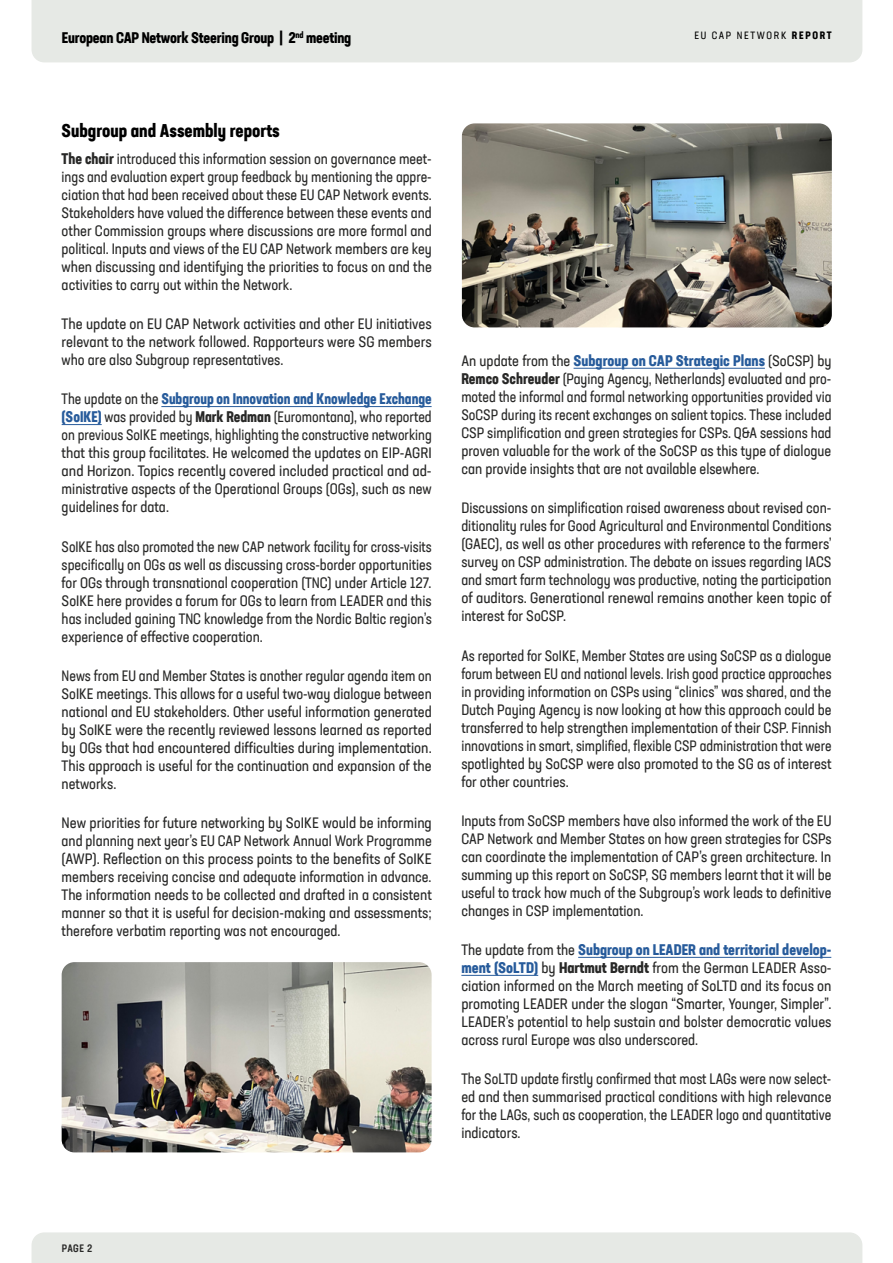
<style>
.page{position:relative;width:893px;height:1263px;background:#fff}
.page>*{position:absolute;margin:0;border:0;box-sizing:border-box;transform-origin:0 0}
.t1{font:700 condensed 18px "Neusa Next Std";color:#000}
.t2{font:condensed 15px/18px "Neusa Next Std";color:#282827;text-align:justify}
.t3{font:condensed 15px/18px "Neusa Next Std";color:#282827;text-align:justify;scale:.96 1}
.t4{font:700 condensed 15px "Neusa Next Std";letter-spacing:-.015em;color:#000}
.t5{font:condensed 10.5px "Neusa Next Std";letter-spacing:.16em;color:#000}
.t6{font:500 condensed 10.5px "Neusa Next Std";color:#282827}
.s1{font-weight:700}
.s2{font-weight:700;color:#275b9b}
</style>
<div class="page">
<div style="left:32px;top:1232px;width:830px;height:31px;background:#e6e9e5"></div>
<hr style="left:161px;top:406px;width:271px;height:1px;background:#275b9b">
<hr style="left:62px;top:424px;width:40px;height:1px;background:#275b9b">
<hr style="left:574px;top:368px;width:191px;height:1px;background:#275b9b">
<hr style="left:578px;top:957px;width:253px;height:1px;background:#275b9b">
<hr style="left:461px;top:975px;width:77px;height:1px;background:#275b9b">
<div style="left:32px;top:0;width:830px;height:62px;background:#e6e9e5"></div>
<img style="left:462px;top:123px;width:370px;height:204px">
<img style="left:62px;top:962px;width:370px;height:190px">
<p class="t4" style="left:62px;top:29px;width:291px">European CAP Network Steering Group | 2<sup>nd</sup> meeting</p>
<p class="t5" style="left:694px;top:29px;width:139px">EU CAP NETWORK <span class="s1">REPORT</span></p>
<p class="t1" style="left:62px;top:119px;width:220px">Subgroup and Assembly reports</p>
<p class="t2" style="left:62px;top:149px;width:372px"><span class="s1">The chair</span> introduced this information session on governance meet&shy;ings and evaluation expert group feedback by mentioning the appre&shy;ciation that had been received about these EU CAP Network events.<br>Stakeholders have valued the difference between these events and other Commission groups where discussions are more formal and political. Inputs and views of the EU CAP Network members are key when discussing and identifying the priorities to focus on and the activities to carry out within the Network.</p>
<p class="t2" style="left:62px;top:315px;width:372px">The update on EU CAP Network activities and other EU initiatives relevant to the network followed. Rapporteurs were SG members who are also Subgroup representatives.</p>
<p class="t3" style="left:62px;top:390px;width:387px">The update on the <span class="s2">Subgroup on Innovation and Knowledge Exchange (SoIKE)</span> was provided by <span class="s1">Mark Redman</span> (Euromontana), who reported on previous SoIKE meetings, highlighting the constructive networking that this group facilitates. He welcomed the updates on EIP-AGRI and Horizon. Topics recently covered included practical and ad&shy;ministrative aspects of the Operational Groups (OGs), such as new guidelines for data.</p>
<p class="t3" style="left:62px;top:537px;width:387px">SoIKE has also promoted the new CAP network facility for cross-visits specifically on OGs as well as discussing cross-border opportunities for OGs through transnational cooperation (TNC) under Article 127.<br>SoIKE here provides a forum for OGs to learn from LEADER and this has included gaining TNC knowledge from the Nordic Baltic region’s experience of effective cooperation.</p>
<p class="t2" style="left:62px;top:666px;width:372px">News from EU and Member States is another regular agenda item on SoIKE meetings. This allows for a useful two-way dialogue between national and EU stakeholders. Other useful information generated by SoIKE were the recently reviewed lessons learned as reported by OGs that had encountered difficulties during implementation.<br>This approach is useful for the continuation and expansion of the networks.</p>
<p class="t2" style="left:62px;top:814px;width:372px">New priorities for future networking by SoIKE would be informing and planning next year’s EU CAP Network Annual Work Programme (AWP). Reflection on this process points to the benefits of SoIKE members receiving concise and adequate information in advance.<br>The information needs to be collected and drafted in a consistent manner so that it is useful for decision-making and assessments; therefore verbatim reporting was not encouraged.</p>
<p class="t2" style="left:461px;top:351px;width:372px">An update from the <span class="s2">Subgroup on CAP Strategic Plans</span> (SoCSP) by <span class="s1">Remco Schreuder</span> (Paying Agency, Netherlands) evaluated and pro&shy;moted the informal and formal networking opportunities provided via SoCSP during its recent exchanges on salient topics. These included CSP simplification and green strategies for CSPs. Q&amp;A sessions had proven valuable for the work of the SoCSP as this type of dialogue can provide insights that are not available elsewhere.</p>
<p class="t2" style="left:461px;top:499px;width:372px">Discussions on simplification raised awareness about revised con&shy;ditionality rules for Good Agricultural and Environmental Conditions (GAEC), as well as other procedures with reference to the farmers’ survey on CSP administration. The debate on issues regarding IACS and smart farm technology was productive, noting the participation of auditors. Generational renewal remains another keen topic of interest for SoCSP.</p>
<p class="t2" style="left:461px;top:646px;width:372px">As reported for SoIKE, Member States are using SoCSP as a dialogue forum between EU and national levels. Irish good practice approaches in providing information on CSPs using “clinics” was shared, and the Dutch Paying Agency is now looking at how this approach could be transferred to help strengthen implementation of their CSP. Finnish innovations in smart, simplified, flexible CSP administration that were spotlighted by SoCSP were also promoted to the SG as of interest for other countries.</p>
<p class="t2" style="left:461px;top:811px;width:372px">Inputs from SoCSP members have also informed the work of the EU CAP Network and Member States on how green strategies for CSPs can coordinate the implementation of CAP’s green architecture. In summing up this report on SoCSP, SG members learnt that it will be useful to track how much of the Subgroup’s work leads to definitive changes in CSP implementation.</p>
<p class="t2" style="left:461px;top:941px;width:372px">The update from the <span class="s2">Subgroup on LEADER and territorial develop&shy;ment (SoLTD)</span> by <span class="s1">Hartmut Berndt</span> from the German LEADER Asso&shy;ciation informed on the March meeting of SoLTD and its focus on promoting LEADER under the slogan “Smarter, Younger, Simpler”.<br>LEADER’s potential to help sustain and bolster democratic values across rural Europe was also underscored.</p>
<p class="t2" style="left:461px;top:1070px;width:372px">The SoLTD update firstly confirmed that most LAGs were now select&shy;ed and then summarised practical conditions with high relevance for the LAGs, such as cooperation, the LEADER logo and quantitative indicators.</p>
<p class="t6" style="left:62px;top:1242px;width:32px">PAGE 2</p>
</div>
